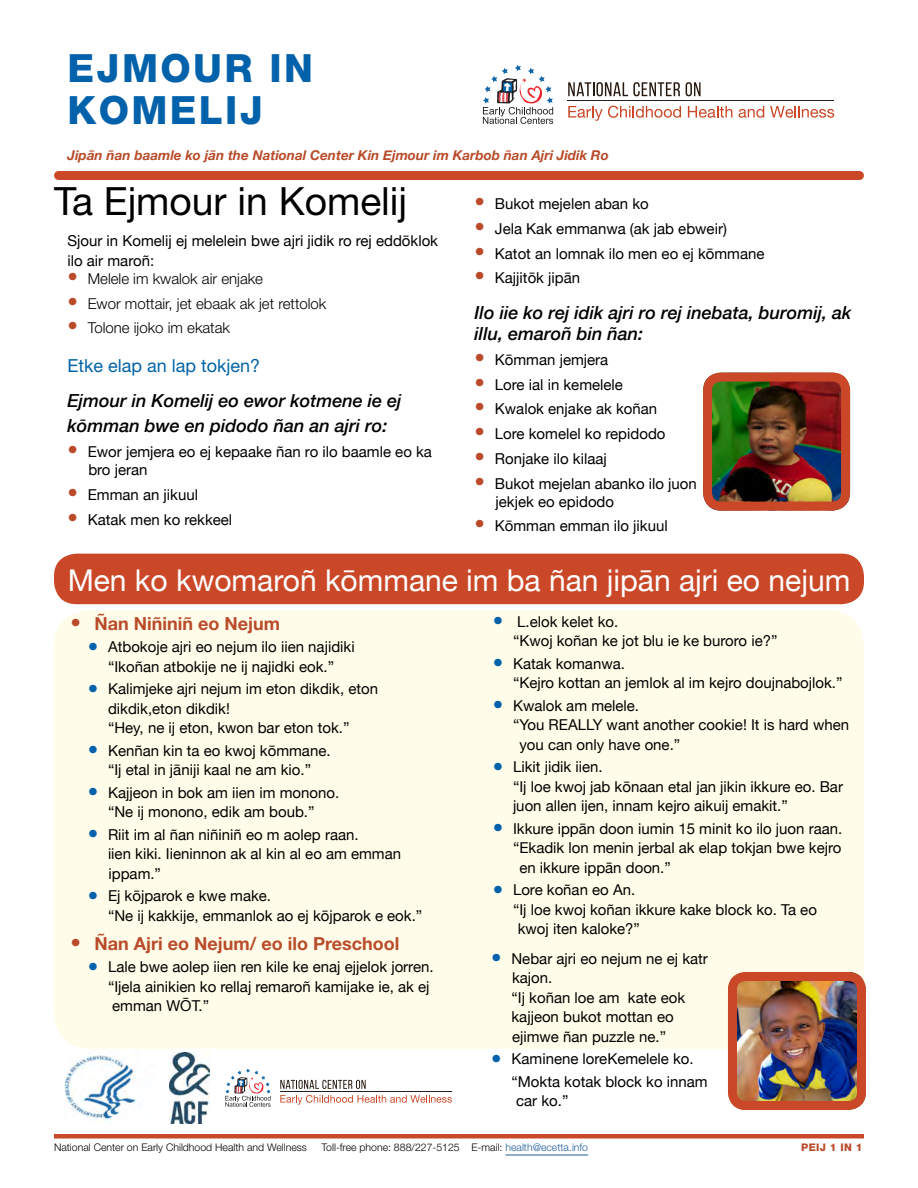
<style>
.page{position:relative;width:918px;height:1188px;background:#fff}
.page>*{position:absolute;margin:0;border:0;box-sizing:border-box;transform-origin:0 0}
.t1{font:39px "Helvetica Neue LT Std";color:#000}
.t2{font:800 39px/42px "Helvetica Neue LT Std";letter-spacing:.06em;color:#0161aa}
.t3{font:30px "Helvetica Neue";color:#fff}
.t4{font:italic 500 18px/25.2px "Helvetica Neue";color:#010101}
.t5{font:700 18px "Helvetica Neue LT Std";color:#b94b2a}
.t6{font:18px "Helvetica Neue LT Std";color:#0063a6}
.t7{font:15px/19.5px "Helvetica Neue";color:#000}
.t8{font:300 15px "Helvetica Neue LT Std";color:#000}
.t9{font:italic 700 13.5px "Helvetica Neue";color:#b94b2a}
.t10{font:300 10.5px "Helvetica Neue LT Std";color:#000}
.t11{font:800 10.5px "Helvetica Neue LT Std";letter-spacing:.03em;color:#b94b2a}
.s1{font-size:21px;color:#b94b2a}
.s2{font-family:"Helvetica Neue LT Std";font-weight:300;font-size:21px;color:#b94b2a}
.s3{font-weight:300;font-size:21px}
.s4{font-family:"Helvetica Neue LT Std";font-weight:300;font-size:21px;color:#0161aa}
.s5{color:#215e9e}
</style>
<div class="page">
<div style="left:54px;top:610px;width:810px;height:439px;background:#fffde9;border-radius:36px"></div>
<div style="left:54px;top:554px;width:810px;height:50px;background:#ca4828;border-radius:23px"></div>
<hr style="left:54px;top:1134px;width:810px;height:4px;background:#ca4828">
<hr style="left:505px;top:1155px;width:83px;height:1px;background:#215e9e">
<img style="left:738px;top:982px;width:118px;height:118px">
<div style="left:728px;top:972px;width:138px;height:138px;border:9px solid #ca4828;border-radius:14px"></div>
<img style="left:713px;top:383px;width:127px;height:118px">
<div style="left:703px;top:373px;width:147px;height:138px;border:9px solid #ca4828;border-radius:14px"></div>
<svg style="left:568px;top:106px;width:113px;height:15px"></svg>
<svg style="left:688px;top:106px;width:44px;height:12px"></svg>
<svg style="left:739px;top:106px;width:25px;height:12px"></svg>
<svg style="left:770px;top:106px;width:64px;height:12px"></svg>
<svg style="left:568px;top:82px;width:112px;height:14px"></svg>
<svg style="left:686px;top:82px;width:15px;height:14px"></svg>
<hr style="left:567px;top:101px;width:267px;height:1px;background:#231f20">
<svg style="left:483px;top:65px;width:70px;height:59px"></svg>
<div style="left:58px;top:171px;width:802px;height:9px;background:#ca4828"></div>
<img style="left:65px;top:1055px;width:72px;height:66px">
<img style="left:170px;top:1052px;width:39px;height:71px">
<svg style="left:280px;top:1095px;width:172px;height:10px"></svg>
<svg style="left:280px;top:1080px;width:86px;height:9px"></svg>
<svg style="left:225px;top:1069px;width:46px;height:38px"></svg>
<h1 class="t2" style="left:68px;top:47px;width:247px">EJMOUR IN<br>KOMELIJ</h1>
<p class="t9" style="left:68px;top:145px;width:543px">Jipān ñan baamle ko jān the National Center Kin Ejmour im Karbob ñan Ajri Jidik Ro</p>
<h2 class="t1" style="left:54px;top:178px;width:355px">Ta Ejmour in Komelij</h2>
<p class="t7" style="left:68px;top:232px;width:372px">Sjour in Komelij ej melelein bwe ajri jidik ro rej eddōklok ilo air maroñ:</p>
<p class="t8" style="left:68px;top:269px;width:197px"><span class="s1">•</span> Melele im kwalok air enjake</p>
<p class="t8" style="left:68px;top:294px;width:260px"><span class="s1">•</span> Ewor mottair, jet ebaak ak jet rettolok</p>
<p class="t8" style="left:68px;top:319px;width:164px"><span class="s1">•</span> Tolone ijoko im ekatak</p>
<h3 class="t6" style="left:68px;top:355px;width:194px">Etke elap an lap tokjen?</h3>
<p class="t4" style="left:68px;top:387px;width:336px">Ejmour in Komelij eo ewor kotmene ie ej kōmman bwe en pidodo ñan an ajri ro:</p>
<p class="t7" style="left:88px;top:444px;width:345px;line-height:18px;text-indent:-21px"><span class="s2">•</span> Ewor jemjera eo ej kepaake ñan ro ilo baamle eo ka bro jeran</p>
<p class="t7" style="left:68px;top:486px;width:132px"><span class="s2">•</span> Emman an jikuul</p>
<p class="t7" style="left:68px;top:511px;width:166px"><span class="s2">•</span> Katak men ko rekkeel</p>
<p class="t7" style="left:475px;top:195px;width:176px"><span class="s2">•</span> Bukot mejelen aban ko</p>
<p class="t7" style="left:475px;top:220px;width:254px"><span class="s2">•</span> Jela Kak emmanwa (ak jab ebweir)</p>
<p class="t7" style="left:475px;top:244px;width:291px"><span class="s2">•</span> Katot an lomnak ilo men eo ej kōmmane</p>
<p class="t7" style="left:475px;top:269px;width:107px"><span class="s2">•</span> Kajjitōk jipān</p>
<p class="t4" style="left:475px;top:300px;width:378px;line-height:21.6px">Ilo iie ko rej idik ajri ro rej inebata, buromij, ak illu, emaroñ bin ñan:</p>
<p class="t7" style="left:475px;top:351px;width:135px"><span class="s2">•</span> Kōmman jemjera</p>
<p class="t7" style="left:475px;top:375px;width:150px"><span class="s2">•</span> Lore ial in kemelele</p>
<p class="t7" style="left:475px;top:400px;width:184px"><span class="s2">•</span> Kwalok enjake ak koñan</p>
<p class="t7" style="left:475px;top:425px;width:192px"><span class="s2">•</span> Lore komelel ko repidodo</p>
<p class="t7" style="left:475px;top:450px;width:134px"><span class="s2">•</span> Ronjake ilo kilaaj</p>
<p class="t7" style="left:496px;top:475px;width:203px;line-height:18px;text-indent:-21px"><span class="s2">•</span> Bukot mejelan abanko ilo juon jekjek eo epidodo</p>
<p class="t7" style="left:475px;top:517px;width:195px"><span class="s2">•</span> Kōmman emman ilo jikuul</p>
<h2 class="t3" style="left:68px;top:559px;width:784px">Men ko kwomaroñ kōmmane im ba ñan jipān ajri eo nejum</h2>
<p class="t5" style="left:70px;top:612px;width:211px"><span class="s3">•</span> Ñan Niñiniñ eo Nejum</p>
<p class="t7" style="left:88px;top:638px;width:268px;text-align:center"><span class="s4">•</span> Atbokoje ajri eo nejum ilo iien najidiki “Ikoñan atbokije ne ij najidki eok.”</p>
<p class="t7" style="left:108px;top:680px;width:272px;text-indent:-20px"><span class="s4">•</span> Kalimjeke ajri nejum im eton dikdik, eton dikdik,eton dikdik!<br>“Hey, ne ij eton, kwon bar eton tok.”</p>
<p class="t7" style="left:88px;top:741px;width:244px;text-align:center"><span class="s4">•</span> Kenñan kin ta eo kwoj kōmmane. “Ij etal in jāniji kaal ne am kio.”</p>
<p class="t7" style="left:88px;top:783px;width:253px;text-align:center"><span class="s4">•</span> Kajjeon in bok am iien im monono. “Ne ij monono, edik am boub.”</p>
<p class="t7" style="left:108px;top:825px;width:295px;text-indent:-20px"><span class="s4">•</span> Riit im al ñan niñiniñ eo m aolep raan.<br>iien kiki. Iieninnon ak al kin al eo am emman ippam.”</p>
<p class="t7" style="left:108px;top:887px;width:316px;text-indent:-20px"><span class="s4">•</span> Ej kōjparok e kwe make.<br>“Ne ij kakkije, emmanlok ao ej kōjparok e eok.”</p>
<p class="t5" style="left:70px;top:932px;width:330px"><span class="s3">•</span> Ñan Ajri eo Nejum/ eo ilo Preschool</p>
<p class="t7" style="left:108px;top:958px;width:327px;text-indent:-20px"><span class="s4">•</span> Lale bwe aolep iien ren kile ke enaj ejjelok jorren. “Ijela ainikien ko rellaj remaroñ kamijake ie, ak ej emman WŌT.”</p>
<p class="t7" style="left:513px;top:612px;width:266px;text-indent:-20px"><span class="s4">•</span> L.elok kelet ko.<br>“Kwoj koñan ke jot blu ie ke buroro ie?”</p>
<p class="t7" style="left:513px;top:654px;width:331px;text-indent:-20px"><span class="s4">•</span> Katak komanwa.<br>“Kejro kottan an jemlok al im kejro doujnabojlok.”</p>
<p class="t7" style="left:493px;top:696px;width:148px"><span class="s4">•</span> Kwalok am melele.</p>
<p class="t7" style="left:513px;top:716px;width:338px">“ You REALLY want another cookie! It is hard when</p>
<p class="t7" style="left:519px;top:735px;width:162px">you can only have one.”</p>
<p class="t7" style="left:513px;top:758px;width:332px;text-indent:-20px"><span class="s4">•</span> Likit jidik iien.<br>“Ij loe kwoj jab kōnaan etal jan jikin ikkure eo. Bar juon allen ijen, innam kejro aikuij emakit.”</p>
<p class="t7" style="left:493px;top:819px;width:351px"><span class="s4">•</span> Ikkure ippān doon iumin 15 minit ko ilo juon raan.</p>
<p class="t7" style="left:513px;top:839px;width:330px">“ Ekadik lon menin jerbal ak elap tokjan bwe kejro</p>
<p class="t7" style="left:519px;top:858px;width:153px">en ikkure ippān doon.”</p>
<p class="t7" style="left:493px;top:881px;width:144px"><span class="s4">•</span> Lore koñan eo An.</p>
<p class="t7" style="left:513px;top:900px;width:305px">“Ij loe kwoj koñan ikkure kake block ko. Ta eo</p>
<p class="t7" style="left:518px;top:920px;width:124px">kwoj iten kaloke?”</p>
<p class="t7" style="left:512px;top:950px;width:198px;text-indent:-20px"><span class="s4">•</span> Nebar ajri eo nejum ne ej katr kajon.<br>“Ij koñan loe am kate eok kajjeon bukot mottan eo ejimwe ñan puzzle ne.”</p>
<p class="t7" style="left:512px;top:1049px;width:198px;line-height:22.5px;text-indent:-20px"><span class="s4">•</span> Kaminene loreKemelele ko. “Mokta kotak block ko innam</p>
<p class="t7" style="left:516px;top:1092px;width:54px">car ko.”</p>
<p class="t10" style="left:54px;top:1140px;width:255px">National Center on Early Childhood Health and Wellness</p>
<p class="t10" style="left:322px;top:1140px;width:268px">Toll-free phone: 888/227-5125 E-mail: <span class="s5">health@ecetta.info</span></p>
<p class="t11" style="left:801px;top:1141px;width:63px">PEIJ 1 IN 1</p>
</div>
